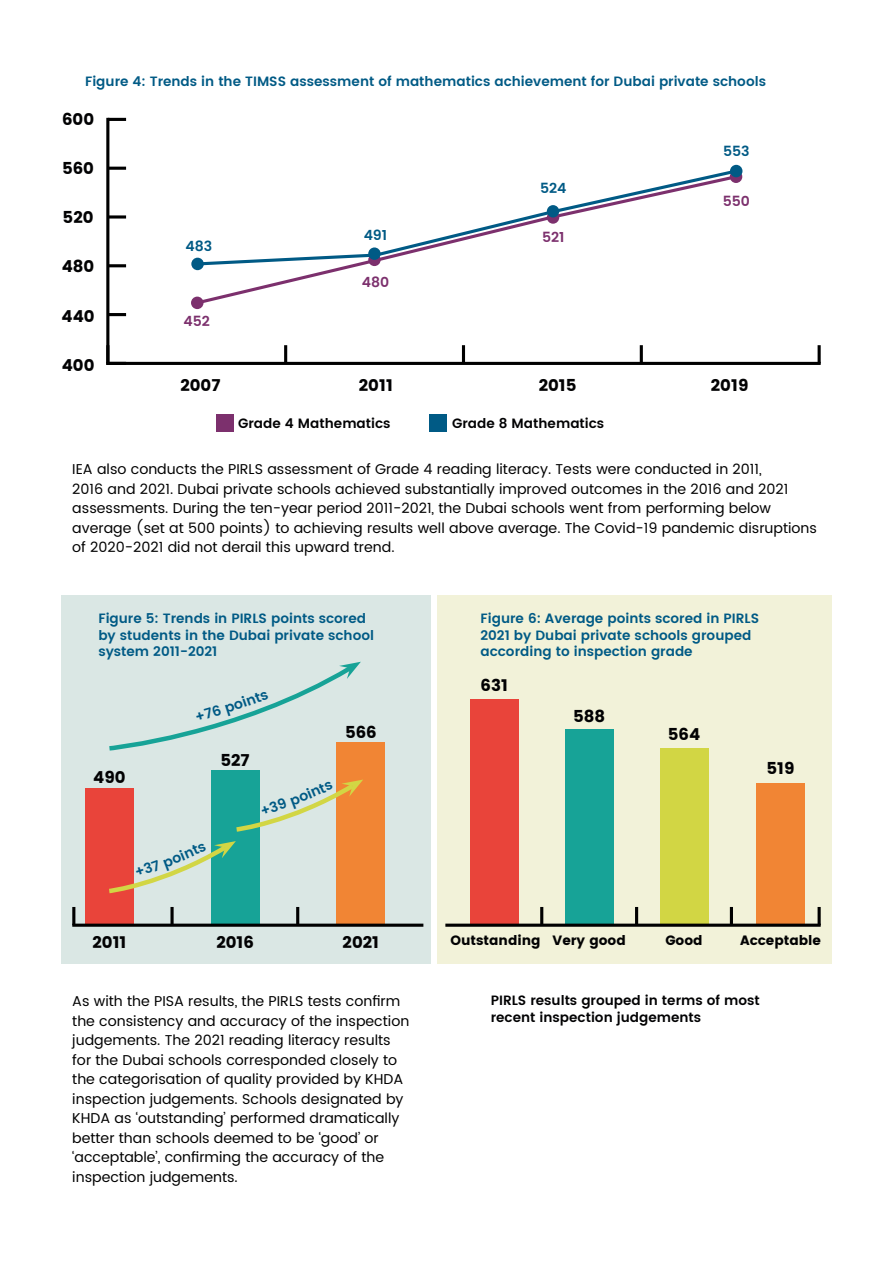
<style>
.page{position:relative;width:893px;height:1263px;background:#fff}
.page>*{position:absolute;margin:0;border:0;box-sizing:border-box;transform-origin:0 0}
.t1{font:700 16.5px "Poppins";color:#020203}
.t2{font:14.25px/19.5px "Poppins";color:#000}
.t3{font:600 14.1px "Poppins";color:#005a85}
.t4{font:600 14.1px "Poppins";color:#7c306d}
.t5{font:600 13.5px/16.2px "Poppins";color:#005a85}
.t6{font:600 13.5px/16.2px "Poppins";color:#020203}
.t7{font:700 13.5px "Poppins";color:#020203}
</style>
<div class="page">
<div style="left:437px;top:595px;width:394px;height:369px;background:#f2f2d9"></div>
<div style="left:61px;top:595px;width:370px;height:369px;background:#dae7e4"></div>
<div style="left:429px;top:415px;width:17px;height:17px;background:#005a85"></div>
<div style="left:216px;top:415px;width:17px;height:17px;background:#7c306d"></div>
<svg style="left:193px;top:267px;width:161px;height:40px"></svg>
<div style="left:191px;top:297px;width:12px;height:12px;background:#7c306d;border-radius:50%"></div>
<svg style="left:194px;top:168px;width:546px;height:99px"></svg>
<div style="left:191px;top:258px;width:13px;height:12px;background:#005a85;border-radius:50%"></div>
<div style="left:730px;top:165px;width:12px;height:12px;background:#005a85;border-radius:50%"></div>
<div style="left:368px;top:247px;width:13px;height:13px;background:#005a85;border-radius:50%"></div>
<div style="left:547px;top:205px;width:12px;height:12px;background:#005a85;border-radius:50%"></div>
<hr style="left:106px;top:118px;width:3px;height:247px;background:#000">
<hr style="left:108px;top:118px;width:18px;height:3px;background:#000">
<hr style="left:108px;top:167px;width:18px;height:3px;background:#000">
<svg style="left:109px;top:215px;width:17px;height:4px"></svg>
<hr style="left:108px;top:264px;width:18px;height:3px;background:#000">
<hr style="left:108px;top:313px;width:18px;height:3px;background:#000">
<hr style="left:106px;top:362px;width:715px;height:3px;background:#000">
<hr style="left:284px;top:345px;width:3px;height:18px;background:#000">
<hr style="left:462px;top:345px;width:3px;height:18px;background:#000">
<hr style="left:640px;top:345px;width:3px;height:18px;background:#000">
<hr style="left:818px;top:345px;width:3px;height:18px;background:#000">
<div style="left:337px;top:742px;width:48px;height:183px;background:#f18534"></div>
<div style="left:211px;top:771px;width:48px;height:154px;background:#17a397"></div>
<div style="left:85px;top:788px;width:49px;height:137px;background:#e9443a"></div>
<hr style="left:72px;top:924px;width:351px;height:3px;background:#000">
<hr style="left:72px;top:907px;width:3px;height:18px;background:#000">
<hr style="left:296px;top:907px;width:3px;height:18px;background:#000">
<svg style="left:170px;top:907px;width:4px;height:17px"></svg>
<div style="left:756px;top:783px;width:49px;height:142px;background:#f18534"></div>
<div style="left:660px;top:748px;width:48px;height:177px;background:#d2d644"></div>
<div style="left:565px;top:729px;width:48px;height:196px;background:#17a397"></div>
<div style="left:470px;top:699px;width:48px;height:226px;background:#e9443a"></div>
<hr style="left:445px;top:924px;width:376px;height:3px;background:#000">
<hr style="left:730px;top:907px;width:3px;height:18px;background:#000">
<hr style="left:635px;top:907px;width:3px;height:18px;background:#000">
<hr style="left:540px;top:907px;width:3px;height:18px;background:#000">
<hr style="left:818px;top:907px;width:3px;height:18px;background:#000">
<svg style="left:109px;top:662px;width:252px;height:91px"></svg>
<svg style="left:109px;top:841px;width:127px;height:53px"></svg>
<svg style="left:236px;top:779px;width:127px;height:55px"></svg>
<p class="t5" style="left:85px;top:74px;width:682px">Figure 4: Trends in the TIMSS assessment of mathematics achievement for Dubai private schools</p>
<p class="t1" style="left:62px;top:110px;width:34px">600</p>
<p class="t1" style="left:62px;top:159px;width:33px">560</p>
<p class="t1" style="left:63px;top:208px;width:32px">520</p>
<p class="t1" style="left:62px;top:257px;width:34px">480</p>
<p class="t1" style="left:62px;top:306px;width:35px">440</p>
<p class="t1" style="left:62px;top:355px;width:34px">400</p>
<p class="t3" style="left:185px;top:236px;width:28px">483</p>
<p class="t4" style="left:184px;top:311px;width:28px">452</p>
<p class="t3" style="left:364px;top:224px;width:25px">491</p>
<p class="t4" style="left:362px;top:272px;width:29px">480</p>
<p class="t3" style="left:540px;top:177px;width:28px">524</p>
<p class="t4" style="left:542px;top:226px;width:24px">521</p>
<p class="t3" style="left:723px;top:141px;width:28px">553</p>
<p class="t4" style="left:723px;top:190px;width:29px">550</p>
<p class="t1" style="left:180px;top:375px;width:42px">2007</p>
<p class="t1" style="left:359px;top:375px;width:36px">2011</p>
<p class="t1" style="left:539px;top:375px;width:39px">2015</p>
<p class="t1" style="left:711px;top:375px;width:39px">2019</p>
<p class="t6" style="left:238px;top:415px;width:154px">Grade 4 Mathematics</p>
<p class="t6" style="left:452px;top:415px;width:154px">Grade 8 Mathematics</p>
<p class="t2" style="left:72px;top:460px;width:746px">IEA also conducts the PIRLS assessment of Grade 4 reading literacy. Tests were conducted in 2011,<br>2016 and 2021. Dubai private schools achieved substantially improved outcomes in the 2016 and 2021 assessments. During the ten-year period 2011-2021, the Dubai schools went from performing below average (set at 500 points) to achieving results well above average. The Covid-19 pandemic disruptions of 2020-2021 did not derail this upward trend.</p>
<p class="t5" style="left:98px;top:611px;width:277px">Figure 5: Trends in PIRLS points scored by students in the Dubai private school system 2011-2021</p>
<p class="t5" style="left:480px;top:611px;width:280px">Figure 6: Average points scored in PIRLS<br>2021 by Dubai private schools grouped according to inspection grade</p>
<p class="t1" style="left:93px;top:768px;width:34px">490</p>
<p class="t1" style="left:220px;top:750px;width:31px">527</p>
<p class="t1" style="left:345px;top:722px;width:33px">566</p>
<p class="t1" style="left:481px;top:675px;width:29px">631</p>
<p class="t1" style="left:573px;top:707px;width:34px">588</p>
<p class="t1" style="left:668px;top:724px;width:34px">564</p>
<p class="t1" style="left:766px;top:759px;width:30px">519</p>
<p class="t1" style="left:93px;top:932px;width:36px">2011</p>
<p class="t1" style="left:216px;top:932px;width:39px">2016</p>
<p class="t1" style="left:343px;top:932px;width:38px">2021</p>
<p class="t2" style="left:72px;top:992px;width:338px">As with the PISA results, the PIRLS tests confirm the consistency and accuracy of the inspection judgements. The 2021 reading literacy results for the Dubai schools corresponded closely to the categorisation of quality provided by KHDA inspection judgements. Schools designated by KHDA as ‘outstanding’ performed dramatically better than schools deemed to be ‘good’ or ‘acceptable’, confirming the accuracy of the inspection judgements.</p>
<p class="t7" style="left:450px;top:932px;width:177px">Outstanding Very good</p>
<p class="t7" style="left:665px;top:932px;width:39px">Good</p>
<p class="t7" style="left:740px;top:932px;width:83px">Acceptable</p>
<p class="t6" style="left:491px;top:993px;width:270px">PIRLS results grouped in terms of most recent inspection judgements</p>
</div>
